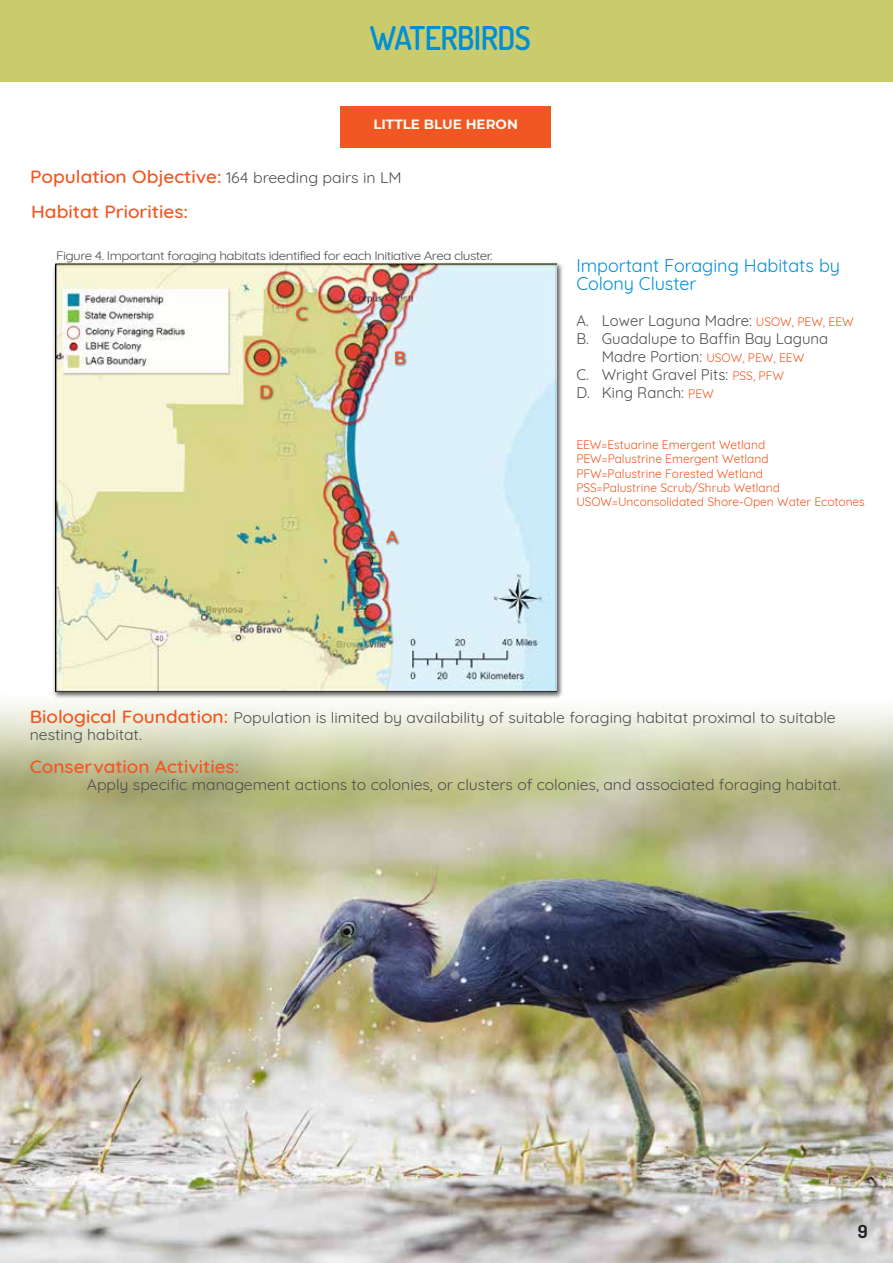
<style>
.page{position:relative;width:893px;height:1263px;background:#fff}
.page>*{position:absolute;margin:0;border:0;box-sizing:border-box;transform-origin:0 0}
.t1{font:600 32.85px "Dosis";letter-spacing:-.02em;color:#008fd5;scale:.96 1}
.t2{font:500 18px/34.5px "Quicksand";color:#f15722;scale:1.06 1}
.t3{font:18px/18px "Quicksand";color:#008fd5}
.t4{font:500 18px "Quicksand";color:#f15722}
.t5{font:700 18px "Dosis";color:#231f20}
.t6{font:15px/16.5px "Quicksand";color:#4d4e4e;scale:1.06 1}
.t7{font:15px "Quicksand";color:#4d4e4e}
.t8{font:700 13.5px "Montserrat";color:#fafaf1}
.t9{font:12px/14.4px "Quicksand";color:#f15722}
.t10{font:12px "Quicksand";letter-spacing:-.04em;color:#4d4e4e;scale:1.12 1}
.s1{font-weight:400;font-size:15px;color:#4d4e4e}
.s2{font-size:12px;color:#f15722}
.s3{font-weight:500;font-size:18px;color:#f15722}
</style>
<div class="page">
<img style="left:53px;top:262px;width:510px;height:403px">
<img style="left:55px;top:264px;width:501px;height:401px">
<img style="left:0;top:665px;width:893px;height:598px">
<div style="left:340px;top:106px;width:211px;height:42px;background:#f15722"></div>
<img style="left:384px;top:526px;width:21px;height:26px">
<img style="left:392px;top:347px;width:20px;height:26px">
<img style="left:293px;top:303px;width:20px;height:26px">
<img style="left:258px;top:380px;width:19px;height:26px">
<div style="left:0;top:0;width:893px;height:81px;background:#cacb6b"></div>
<h1 class="t1" style="left:370px;top:14px;width:169px">WATERBIRDS</h1>
<p class="t8" style="left:373px;top:114px;width:146px">LITTLE BLUE HERON</p>
<p class="t2" style="left:30px;top:158px;width:352px">Population Objective: <span class="s1">164 breeding pairs in LM<br></span>Habitat Priorities:</p>
<p class="t10" style="left:56px;top:246px;width:391px">Figure 4. Important foraging habitats identified for each Initiative Area cluster.</p>
<p class="t4" style="left:296px;top:299px;width:13px">C</p>
<p class="t4" style="left:260px;top:377px;width:14px">D</p>
<p class="t4" style="left:394px;top:343px;width:13px">B</p>
<p class="t4" style="left:386px;top:522px;width:13px">A</p>
<p class="t3" style="left:576px;top:255px;width:265px">Important Foraging Habitats by<br>Colony Cluster</p>
<p class="t7" style="left:576px;top:309px;width:279px">A. Lower Laguna Madre: <span class="s2">USOW, PEW, EEW</span></p>
<p class="t7" style="left:576px;top:327px;width:253px">B. Guadalupe to Baffin Bay Laguna</p>
<p class="t7" style="left:602px;top:345px;width:204px">Madre Portion: <span class="s2">USOW, PEW, EEW</span></p>
<p class="t7" style="left:576px;top:363px;width:209px">C. Wright Gravel Pits: <span class="s2">PSS, PFW</span></p>
<p class="t7" style="left:576px;top:381px;width:139px">D. King Ranch: <span class="s2">PEW</span></p>
<p class="t9" style="left:576px;top:436px;width:290px">EEW=Estuarine Emergent Wetland<br>PEW=Palustrine Emergent Wetland<br>PFW=Palustrine Forested Wetland<br>PSS=Palustrine Scrub/Shrub Wetland USOW=Unconsolidated Shore-Open Water Ecotones</p>
<p class="t6" style="left:30px;top:708px;width:762px"><span class="s3">Biological Foundation:</span> Population is limited by availability of suitable foraging habitat proximal to suitable nesting habitat.</p>
<p class="t2" style="left:30px;top:748px;width:199px">Conservation Activities:</p>
<p class="t6" style="left:87px;top:774px;width:712px">Apply specific management actions to colonies, or clusters of colonies, and associated foraging habitat.</p>
<p class="t5" style="left:858px;top:1218px;width:11px">9</p>
</div>
